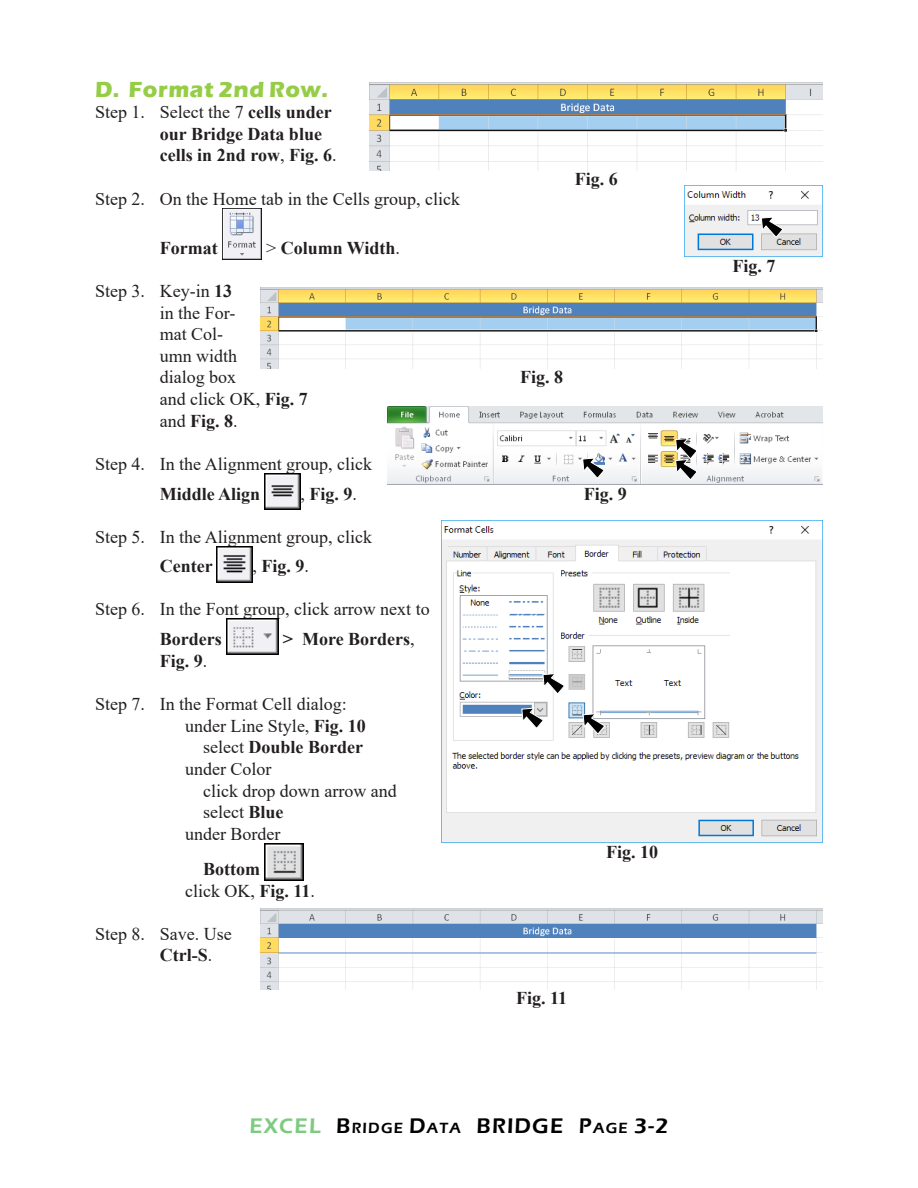
<style>
.page{position:relative;width:918px;height:1188px;background:#fff}
.page>*{position:absolute;margin:0;border:0;box-sizing:border-box;transform-origin:0 0}
.Subhead_1{font:700 22.5px "Eras ITC";letter-spacing:.025em;color:#95cd47}
.t1{font:600 21.75px "Eras ITC";color:#000}
.Body_text{font:18px/21.6px "Times New Roman";color:#231f20}
.Body_text-2{font:700 18px/21.6px "Times New Roman";color:#231f20}
.Fig_No{font:700 18px "Times New Roman";color:#231f20}
.t2{font:600 15.15px "Eras ITC";letter-spacing:.08em;color:#000}
.s1{font-weight:400}
.s2{font-weight:700}
.s3{font-size:21.75px;color:#7dcb81}
.s4{font-size:21.75px}
.s5{font-size:15.15px}
</style>
<div class="page">
<img style="left:222px;top:208px;width:40px;height:52px">
<img style="left:265px;top:473px;width:36px;height:36px">
<img style="left:217px;top:547px;width:36px;height:36px">
<img style="left:226px;top:619px;width:52px;height:35px">
<img style="left:265px;top:843px;width:39px;height:38px">
<img style="left:370px;top:82px;width:453px;height:88px">
<img style="left:387px;top:407px;width:436px;height:77px">
<svg style="left:582px;top:458px;width:23px;height:21px"></svg>
<svg style="left:675px;top:438px;width:23px;height:43px"></svg>
<img style="left:260px;top:287px;width:563px;height:82px">
<img style="left:260px;top:908px;width:563px;height:82px">
<img style="left:685px;top:185px;width:138px;height:72px">
<svg style="left:761px;top:217px;width:23px;height:21px"></svg>
<img style="left:441px;top:520px;width:382px;height:323px">
<svg style="left:521px;top:708px;width:23px;height:21px"></svg>
<svg style="left:583px;top:713px;width:22px;height:22px"></svg>
<svg style="left:542px;top:673px;width:23px;height:22px"></svg>
<p class="Subhead_1" style="left:95px;top:76px;width:235px">D. Format 2nd Row.</p>
<p class="Body_text-2" style="left:160px;top:101px;width:178px;text-indent:-65px"><span class="s1">Step 1. Select the 7</span> cells under our Bridge Data blue cells in 2nd row<span class="s1">,</span> Fig. 6<span class="s1">.</span></p>
<p class="Body_text" style="left:95px;top:187px;width:367px">Step 2. On the Home tab in the Cells group, click</p>
<p class="Body_text-2" style="left:160px;top:236px;width:59px">Format</p>
<p class="Body_text-2" style="left:266px;top:236px;width:136px"><span class="s1">&gt;</span> Column Width<span class="s1">.</span></p>
<p class="Body_text" style="left:160px;top:280px;width:149px;text-indent:-65px">Step 3. Key-in <span class="s2">13<br></span>in the For-<br>mat Col-<br>umn width<br>dialog box<br>and click OK, <span class="s2">Fig. 7 </span>and <span class="s2">Fig. 8</span>.</p>
<p class="Body_text" style="left:160px;top:448px;width:214px;line-height:30.3px;text-indent:-65px">Step 4. In the Alignment group, click<br><span class="s2">Middle Align</span></p>
<p class="Body_text-2" style="left:301px;top:483px;width:58px"><span class="s1">,</span> Fig. 9<span class="s1">.</span></p>
<p class="Body_text" style="left:160px;top:522px;width:214px;line-height:28.8px;text-indent:-65px">Step 5. In the Alignment group, click<br><span class="s2">Center</span></p>
<p class="Body_text-2" style="left:253px;top:555px;width:58px"><span class="s1">,</span> Fig. 9<span class="s1">.</span></p>
<p class="Body_text" style="left:160px;top:593px;width:271px;line-height:30.3px;text-indent:-65px">Step 6. In the Font group, click arrow next to<br><span class="s2">Borders</span></p>
<p class="Body_text-2" style="left:283px;top:628px;width:133px">&gt; More Borders<span class="s1">,</span></p>
<p class="Body_text-2" style="left:160px;top:650px;width:49px">Fig. 9<span class="s1">.</span></p>
<p class="Body_text" style="left:95px;top:693px;width:253px">Step 7. In the Format Cell dialog:</p>
<p class="Body_text" style="left:185px;top:715px;width:182px">under Line Style, <span class="s2">Fig. 10</span></p>
<p class="Body_text-2" style="left:203px;top:736px;width:161px"><span class="s1">select</span> Double Border</p>
<p class="Body_text" style="left:185px;top:758px;width:88px">under Color</p>
<p class="Body_text" style="left:203px;top:779px;width:195px">click drop down arrow and</p>
<p class="Body_text" style="left:203px;top:801px;width:82px">select <span class="s2">Blue</span></p>
<p class="Body_text" style="left:185px;top:823px;width:97px">under Border</p>
<p class="Body_text-2" style="left:185px;top:858px;width:131px;text-indent:18px">Bottom<br><span class="s1">click OK,</span> Fig. 11<span class="s1">.</span></p>
<p class="Body_text" style="left:160px;top:922px;width:73px;text-indent:-65px">Step 8. Save. Use<br><span class="s2">Ctrl-S</span>.</p>
<p class="Fig_No" style="left:575px;top:166px;width:45px">Fig. 6</p>
<p class="Fig_No" style="left:520px;top:364px;width:45px">Fig. 8</p>
<p class="Fig_No" style="left:584px;top:481px;width:45px">Fig. 9</p>
<p class="Fig_No" style="left:606px;top:839px;width:54px">Fig. 10</p>
<p class="Fig_No" style="left:516px;top:985px;width:52px">Fig. 11</p>
<p class="t2" style="left:249px;top:1119px;width:258px"><span class="s3">EXCEL</span> <span class="s4">B</span>RIDGE <span class="s4">D</span>ATA <span class="s4">BRIDG</span></p>
<p class="t1" style="left:550px;top:1114px;width:120px">E P<span class="s5">AGE</span> 3-2</p>
<p class="Fig_No" style="left:732px;top:253px;width:45px">Fig. 7</p>
</div>
